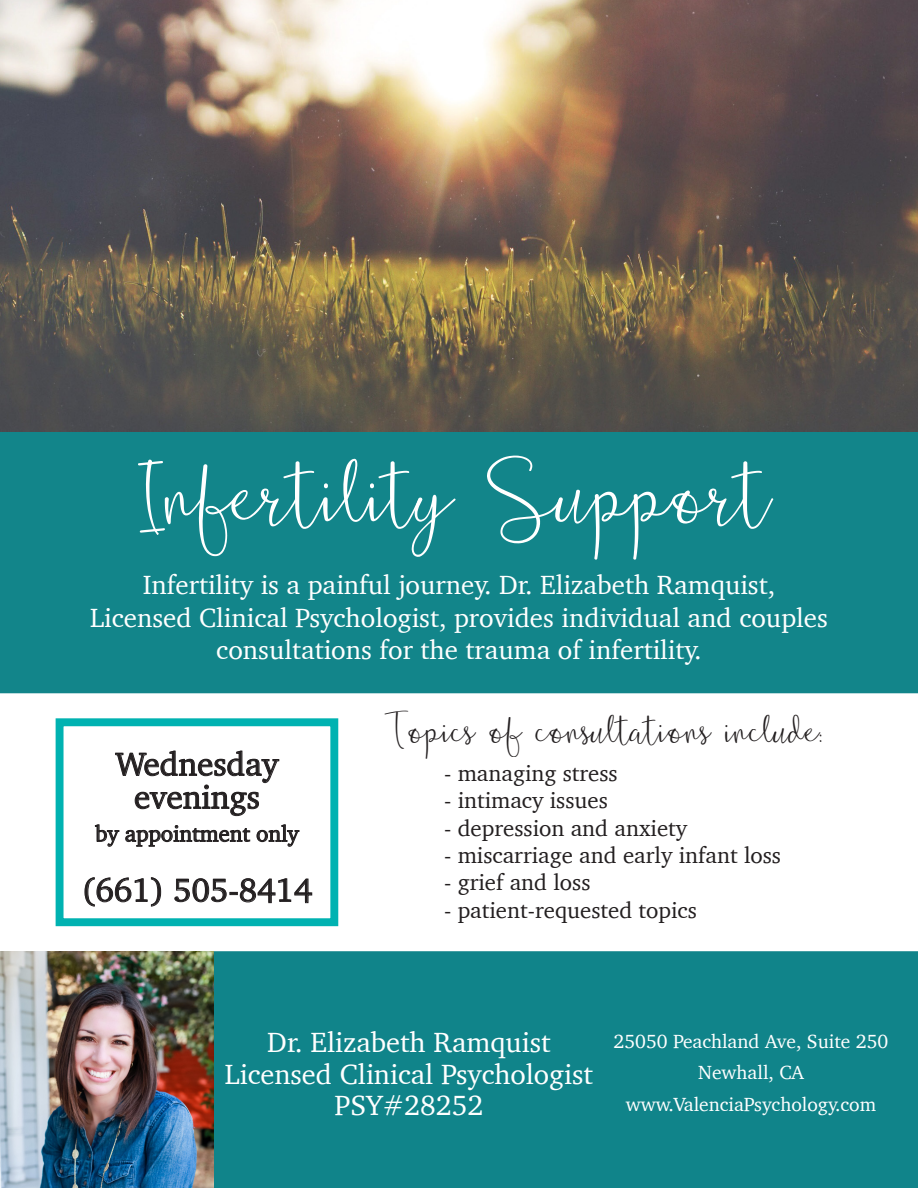
<style>
.page{position:relative;width:918px;height:1188px;background:#fff}
.page>*{position:absolute;margin:0;border:0;box-sizing:border-box;transform-origin:0 0}
.t1{font:99.15px "Hide Away";color:#fff}
.t2{font:43.5px "Hide Away";color:#231f20}
.t3{font:33px "Charter";color:#231f20}
.t4{font:28.5px "Charter";color:#fff}
.t5{font:27px/32.4px "Charter";color:#fff;text-align:center}
.t6{font:22.8px "Charter";color:#231f20}
.t7{font:22.5px "Charter";color:#231f20}
.t8{font:19.5px "Charter";color:#fff}
</style>
<div class="page">
<div style="left:1px;top:433px;width:916px;height:260px;background:#12858a"></div>
<div style="left:0;top:432px;width:918px;height:261px;border:2px solid #12858a"></div>
<img style="left:0;top:0;width:918px;height:432px">
<div style="left:206px;top:952px;width:711px;height:235px;background:#10848a"></div>
<div style="left:205px;top:951px;width:713px;height:237px;border:2px solid #10848a"></div>
<img style="left:0;top:951px;width:213px;height:237px">
<div style="left:56px;top:718px;width:282px;height:208px;background:#fff;border:8px solid #00b2b1"></div>
<svg style="left:115px;top:750px;width:165px;height:66px"></svg>
<svg style="left:95px;top:824px;width:155px;height:23px"></svg>
<svg style="left:256px;top:824px;width:44px;height:23px"></svg>
<svg style="left:84px;top:877px;width:77px;height:30px"></svg>
<svg style="left:174px;top:878px;width:139px;height:25px"></svg>
<p class="t1" style="left:147px;top:429px;width:626px">Infertility Support</p>
<p class="t5" style="left:143px;top:569px;width:634px">Infertility is a painful journey. Dr. Elizabeth Ramquist,</p>
<p class="t5" style="left:90px;top:601px;width:739px">Licensed Clinical Psychologist, provides individual and couples consultations for the trauma of infertility.</p>
<p class="t3" style="left:116px;top:736px;width:164px">Wednesday</p>
<p class="t3" style="left:134px;top:769px;width:127px">evenings</p>
<p class="t7" style="left:95px;top:814px;width:205px">by appointment only</p>
<p class="t3" style="left:82px;top:862px;width:232px">(661) 505-8414</p>
<p class="t2" style="left:385px;top:701px;width:439px">Topics of consultations include:</p>
<p class="t6" style="left:444px;top:753px;width:175px">- managing stress</p>
<p class="t6" style="left:444px;top:781px;width:165px">- intimacy issues</p>
<p class="t6" style="left:444px;top:808px;width:245px">- depression and anxiety</p>
<p class="t6" style="left:444px;top:835px;width:338px">- miscarriage and early infant loss</p>
<p class="t6" style="left:444px;top:863px;width:148px">- grief and loss</p>
<p class="t6" style="left:444px;top:890px;width:254px">- patient-requested topics</p>
<p class="t4" style="left:267px;top:1018px;width:285px">Dr. Elizabeth Ramquist</p>
<p class="t4" style="left:225px;top:1049px;width:370px">Licensed Clinical Psychologist</p>
<p class="t4" style="left:335px;top:1081px;width:150px">PSY#28252</p>
<p class="t8" style="left:614px;top:1024px;width:276px">25050 Peachland Ave, Suite 250</p>
<p class="t8" style="left:698px;top:1056px;width:107px">Newhall, CA</p>
<p class="t8" style="left:626px;top:1088px;width:252px">www.ValenciaPsychology.com</p>
</div>
